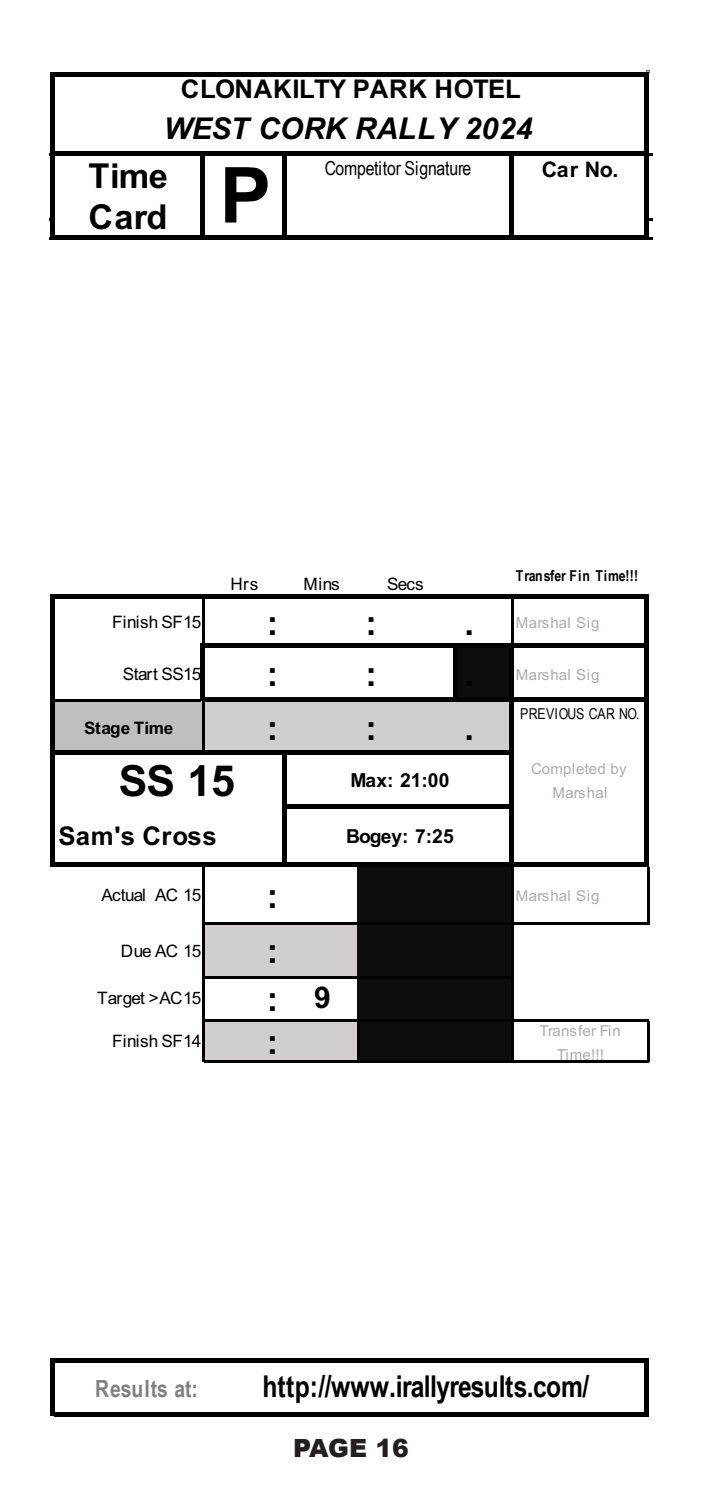
<style>
.page{position:relative;width:702px;height:1489px;background:#fff}
.page>*{position:absolute;margin:0;border:0;box-sizing:border-box;transform-origin:0 0}
.t1{font:700 77.25px "Arial";color:#000}
.t2{font:700 43px "Arial";color:#000}
.t3{font:700 34.25px/40.8px "Arial";letter-spacing:-.005em;color:#000}
.t4{font:700 30px "Arial Narrow";letter-spacing:-.015em;color:#000}
.t5{font:italic 700 30px "Arial";letter-spacing:-.005em;color:#000}
.t6{font:700 25.75px "Arial";letter-spacing:.015em;color:#000}
.t7{font:900 25px "Arial";letter-spacing:-.01em;color:#231f20}
.t8{font:700 23.5px "Arial Narrow";color:#808080}
.t9{font:700 21.5px "Arial";color:#000}
.t10{font:700 19.25px "Arial";color:#000}
.t11{font:19.25px "Arial Narrow";letter-spacing:-.01em;color:#000}
.t12{font:17.25px "Arial";letter-spacing:-.04em;color:#000}
.t13{font:17.25px "Arial";letter-spacing:.005em;color:#000}
.t14{font:700 17.25px "Arial";letter-spacing:-.015em;color:#000}
.t15{font:15px/23.5px "Arial";letter-spacing:.015em;color:#aeaaaa;text-align:center}
.t16{font:700 15px "Arial Narrow";letter-spacing:.035em;color:#000}
.t17{font:15px "Arial Narrow";color:#000}
.s1{font-size:30px}
</style>
<div class="page">
<div style="left:456px;top:645px;width:58px;height:56px;background:#0d0d0d"></div>
<div style="left:52px;top:699px;width:152px;height:56px;background:#bfbfbf"></div>
<div style="left:202px;top:699px;width:312px;height:56px;background:#d0cece"></div>
<div style="left:357px;top:864px;width:157px;height:60px;background:#0d0d0d"></div>
<div style="left:202px;top:922px;width:157px;height:56px;background:#d0cece"></div>
<div style="left:357px;top:922px;width:157px;height:56px;background:#0d0d0d"></div>
<div style="left:357px;top:976px;width:157px;height:45px;background:#0d0d0d"></div>
<div style="left:202px;top:1019px;width:157px;height:43px;background:#d0cece"></div>
<div style="left:357px;top:1019px;width:157px;height:43px;background:#0d0d0d"></div>
<hr style="left:54px;top:72px;width:595px;height:4px;background:#000">
<hr style="left:54px;top:152px;width:595px;height:4px;background:#000">
<div style="left:54px;top:235px;width:595px;height:5px;background:#000"></div>
<hr style="left:50px;top:72px;width:4px;height:168px;background:#000">
<hr style="left:200px;top:156px;width:4px;height:84px;background:#000">
<div style="left:509px;top:156px;width:5px;height:84px;background:#000"></div>
<div style="left:644px;top:76px;width:5px;height:164px;background:#000"></div>
<hr style="left:54px;top:594px;width:595px;height:4px;background:#000">
<hr style="left:202px;top:598px;width:2px;height:45px;background:#000">
<hr style="left:511px;top:598px;width:3px;height:45px;background:#000">
<hr style="left:204px;top:643px;width:445px;height:4px;background:#000">
<hr style="left:54px;top:699px;width:146px;height:2px;background:#000">
<hr style="left:200px;top:643px;width:4px;height:58px;background:#000">
<hr style="left:204px;top:697px;width:445px;height:4px;background:#000">
<hr style="left:282px;top:156px;width:4px;height:84px;background:#000">
<div style="left:54px;top:750px;width:460px;height:5px;background:#000"></div>
<hr style="left:286px;top:804px;width:228px;height:4px;background:#000">
<hr style="left:202px;top:701px;width:2px;height:49px;background:#000">
<div style="left:509px;top:647px;width:5px;height:219px;background:#000"></div>
<div style="left:644px;top:598px;width:5px;height:268px;background:#000"></div>
<hr style="left:54px;top:862px;width:595px;height:4px;background:#000">
<hr style="left:204px;top:922px;width:445px;height:2px;background:#000">
<hr style="left:204px;top:976px;width:310px;height:2px;background:#000">
<hr style="left:647px;top:866px;width:2px;height:58px;background:#000">
<hr style="left:204px;top:1019px;width:445px;height:2px;background:#000">
<hr style="left:204px;top:1059px;width:445px;height:3px;background:#000">
<hr style="left:50px;top:594px;width:4px;height:272px;background:#000">
<hr style="left:647px;top:1021px;width:2px;height:41px;background:#000">
<hr style="left:54px;top:1358px;width:595px;height:4px;background:#000">
<div style="left:54px;top:1411px;width:595px;height:5px;background:#000"></div>
<div style="left:644px;top:1362px;width:5px;height:54px;background:#000"></div>
<hr style="left:50px;top:1358px;width:4px;height:58px;background:#000">
<hr style="left:202px;top:866px;width:2px;height:196px;background:#000">
<hr style="left:282px;top:755px;width:4px;height:111px;background:#000">
<hr style="left:511px;top:866px;width:3px;height:196px;background:#000">
<div style="left:453px;top:647px;width:5px;height:54px;background:#000"></div>
<hr style="left:357px;top:1021px;width:2px;height:41px;background:#000">
<p class="t6" style="left:181px;top:71px;width:341px">CLONAKILTY PARK HOTEL</p>
<p class="t5" style="left:164px;top:108px;width:370px">WEST CORK RALLY 2024</p>
<p class="t3" style="left:89px;top:156px;width:81px">Time<br>Card</p>
<p class="t1" style="left:219px;top:141px;width:53px">P</p>
<p class="t11" style="left:325px;top:154px;width:148px">Competitor Signature</p>
<p class="t9" style="left:541px;top:155px;width:78px">Car No.</p>
<p class="t12" style="left:230px;top:571px;width:29px">Hrs</p>
<p class="t12" style="left:303px;top:571px;width:38px">Mins</p>
<p class="t12" style="left:387px;top:571px;width:38px">Secs</p>
<p class="t13" style="left:112px;top:610px;width:90px">Finish SF15</p>
<p class="t3" style="left:267px;top:602px;width:13px">:</p>
<p class="t3" style="left:365px;top:602px;width:13px">:</p>
<p class="t3" style="left:464px;top:602px;width:11px">.</p>
<p class="t16" style="left:516px;top:564px;width:124px">Transfer Fin Time!!!</p>
<p class="t15" style="left:516px;top:611px;width:85px">Marshal Sig</p>
<p class="t12" style="left:123px;top:662px;width:80px">Start SS15</p>
<p class="t3" style="left:267px;top:654px;width:13px">:</p>
<p class="t3" style="left:365px;top:654px;width:13px">:</p>
<p class="t15" style="left:516px;top:662px;width:85px">Marshal Sig</p>
<p class="t14" style="left:84px;top:715px;width:90px">Stage Time</p>
<p class="t3" style="left:267px;top:708px;width:13px">:</p>
<p class="t3" style="left:365px;top:708px;width:13px">:</p>
<p class="t17" style="left:520px;top:702px;width:121px">PREVIOUS CAR NO.</p>
<p class="t3" style="left:464px;top:708px;width:11px">.</p>
<p class="t2" style="left:119px;top:750px;width:118px">SS 15</p>
<p class="t6" style="left:59px;top:818px;width:160px">Sam's Cross</p>
<p class="t10" style="left:350px;top:767px;width:100px">Max: 21:00</p>
<p class="t10" style="left:346px;top:822px;width:109px">Bogey: 7:25</p>
<p class="t15" style="left:531px;top:757px;width:97px">Completed by<br>Marshal</p>
<p class="t12" style="left:101px;top:883px;width:101px">Actual AC 15</p>
<p class="t3" style="left:267px;top:875px;width:13px">:</p>
<p class="t15" style="left:516px;top:884px;width:85px">Marshal Sig</p>
<p class="t12" style="left:121px;top:938px;width:82px">Due AC 15</p>
<p class="t3" style="left:267px;top:931px;width:13px">:</p>
<p class="t12" style="left:97px;top:986px;width:105px">Target &gt;AC15</p>
<p class="t3" style="left:267px;top:978px;width:65px">: <span class="s1">9</span></p>
<p class="t13" style="left:112px;top:1029px;width:90px">Finish SF14</p>
<p class="t3" style="left:267px;top:1021px;width:13px">:</p>
<p class="t15" style="left:539px;top:1019px;width:83px">Transfer Fin<br>Time!!!</p>
<p class="t8" style="left:95px;top:1370px;width:104px">Results at:</p>
<p class="t4" style="left:262px;top:1363px;width:328px">http://www.irallyresults.com/</p>
<h3 class="t7" style="left:293px;top:1429px;width:117px">PAGE 16</h3>
</div>
